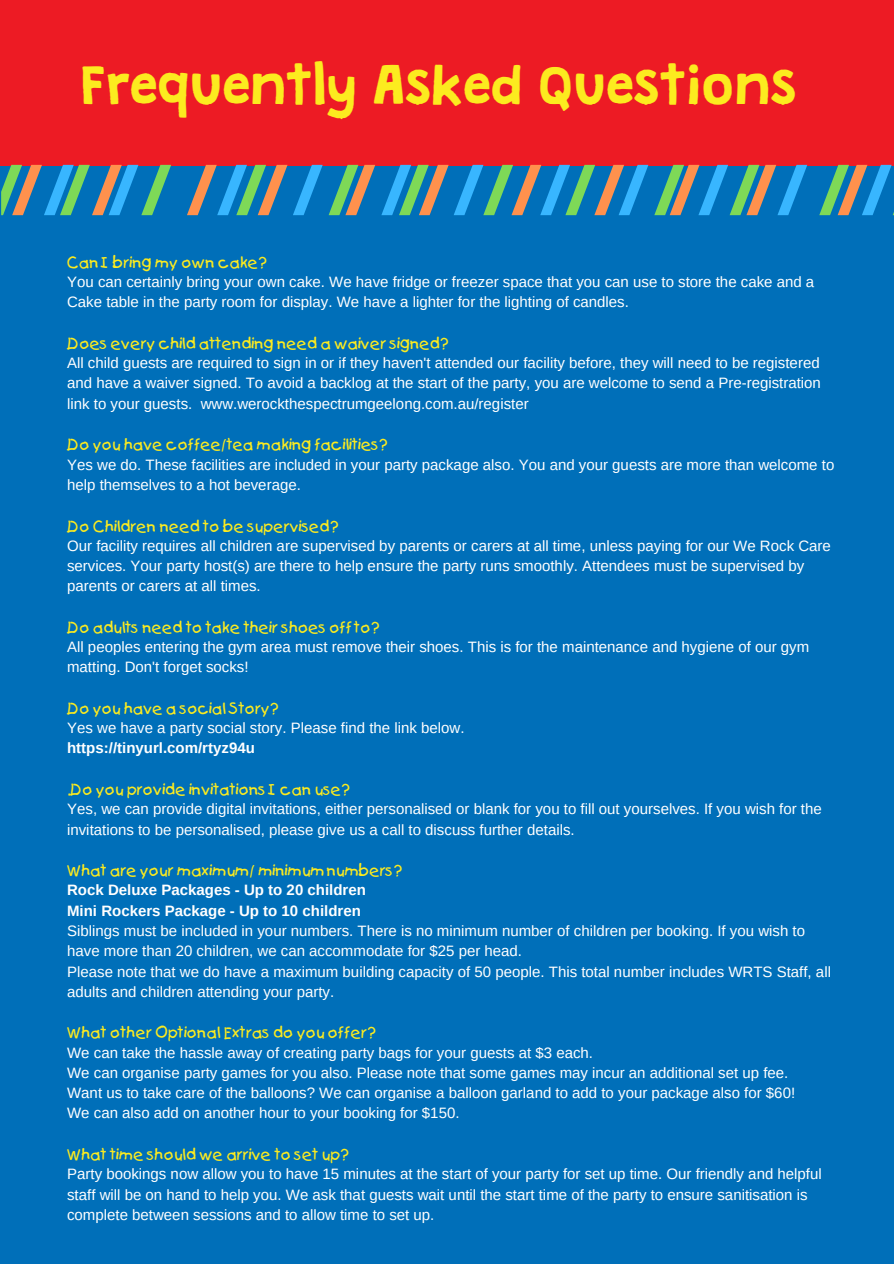
<style>
.page{position:relative;width:894px;height:1264px;background:#fff}
.page>*{position:absolute;margin:0;border:0;box-sizing:border-box;transform-origin:0 0}
.t1{font:48px "Granstander Clean";color:#fceb1f}
.t2{font:15px/20.2px "Arimo";color:#fff}
.t3{font:15px "Catchup Normal";color:#fceb1f}
.t4{font:700 15px "Arimo";color:#fff}
</style>
<div class="page">
<div style="left:0;top:0;width:893px;height:1263px;background:#006fb9"></div>
<div style="left:0;top:0;width:893px;height:166px;background:#ed1b24"></div>
<svg style="left:293px;top:165px;width:29px;height:50px"></svg>
<svg style="left:1px;top:165px;width:170px;height:50px"></svg>
<svg style="left:187px;top:165px;width:100px;height:50px"></svg>
<svg style="left:328px;top:165px;width:47px;height:50px"></svg>
<svg style="left:819px;top:165px;width:74px;height:50px"></svg>
<svg style="left:654px;top:165px;width:153px;height:50px"></svg>
<svg style="left:381px;top:165px;width:267px;height:50px"></svg>
<p class="t1" style="left:81px;top:68px;width:718px">Frequently Asked Questions</p>
<p class="t3" style="left:67px;top:253px;width:201px">Can I bring my own cake?</p>
<p class="t2" style="left:67px;top:272px;width:748px">You can certainly bring your own cake. We have fridge or freezer space that you can use to store the cake and a<br>Cake table in the party room for display. We have a lighter for the lighting of candles.</p>
<p class="t3" style="left:67px;top:334px;width:383px">Does every child attending need a waiver signed?</p>
<p class="t2" style="left:67px;top:353px;width:755px;text-align:justify">All child guests are required to sign in or if they haven't attended our facility before, they will need to be registered and have a waiver signed. To avoid a backlog at the start of the party, you are welcome to send a Pre-registration link to your guests. www.werockthespectrumgeelong.com.au/register</p>
<p class="t3" style="left:67px;top:435px;width:322px">Do you have coffee/tea making facilities?</p>
<p class="t2" style="left:67px;top:454px;width:768px">Yes we do. These facilities are included in your party package also. You and your guests are more than welcome to help themselves to a hot beverage.</p>
<p class="t3" style="left:67px;top:516px;width:273px">Do Children need to be supervised?</p>
<p class="t2" style="left:67px;top:535px;width:765px">Our facility requires all children are supervised by parents or carers at all time, unless paying for our We Rock Care services. Your party host(s) are there to help ensure the party runs smoothly. Attendees must be supervised by parents or carers at all times.</p>
<p class="t3" style="left:67px;top:617px;width:314px">Do adults need to take their shoes off to?</p>
<p class="t2" style="left:67px;top:636px;width:743px">All peoples entering the gym area must remove their shoes. This is for the maintenance and hygiene of our gym matting. Don't forget socks!</p>
<p class="t3" style="left:67px;top:698px;width:213px">Do you have a social Story?</p>
<p class="t2" style="left:67px;top:717px;width:399px">Yes we have a party social story. Please find the link below.</p>
<p class="t4" style="left:67px;top:740px;width:189px">https://tinyurl.com/rtyz94u</p>
<p class="t3" style="left:67px;top:779px;width:284px">.Do you provide invitations I can use?</p>
<p class="t2" style="left:67px;top:799px;width:756px">Yes, we can provide digital invitations, either personalised or blank for you to fill out yourselves. If you wish for the invitations to be personalised, please give us a call to discuss further details.</p>
<p class="t3" style="left:67px;top:861px;width:336px">What are your maximum/ minimumnumbers?</p>
<p class="t4" style="left:67px;top:881px;width:300px">Rock Deluxe Packages - Up to 20 children</p>
<p class="t4" style="left:67px;top:902px;width:295px">Mini Rockers Package - Up to 10 children</p>
<p class="t2" style="left:67px;top:920px;width:739px">Siblings must be included in your numbers. There is no minimum number of children per booking. If you wish to have more than 20 children, we can accommodate for $25 per head.</p>
<p class="t2" style="left:67px;top:961px;width:765px">Please note that we do have a maximum building capacity of 50 people. This total number includes WRTS Staff, all adults and children attending your party.</p>
<p class="t3" style="left:67px;top:1023px;width:310px">What other Optional Extras do you offer?</p>
<p class="t2" style="left:67px;top:1042px;width:527px">We can take the hassle away of creating party bags for your guests at $3 each.</p>
<p class="t2" style="left:67px;top:1062px;width:722px">We can organise party games for you also. Please note that some games may incur an additional set up fee.</p>
<p class="t2" style="left:67px;top:1082px;width:729px">Want us to take care of the balloons? We can organise a balloon garland to add to your package also for $60!</p>
<p class="t2" style="left:67px;top:1103px;width:394px">We can also add on another hour to your booking for $150.</p>
<p class="t3" style="left:67px;top:1144px;width:283px">What time should we arrive to set up?</p>
<p class="t2" style="left:67px;top:1163px;width:756px">Party bookings now allow you to have 15 minutes at the start of your party for set up time. Our friendly and helpful staff will be on hand to help you. We ask that guests wait until the start time of the party to ensure sanitisation is complete between sessions and to allow time to set up.</p>
</div>
